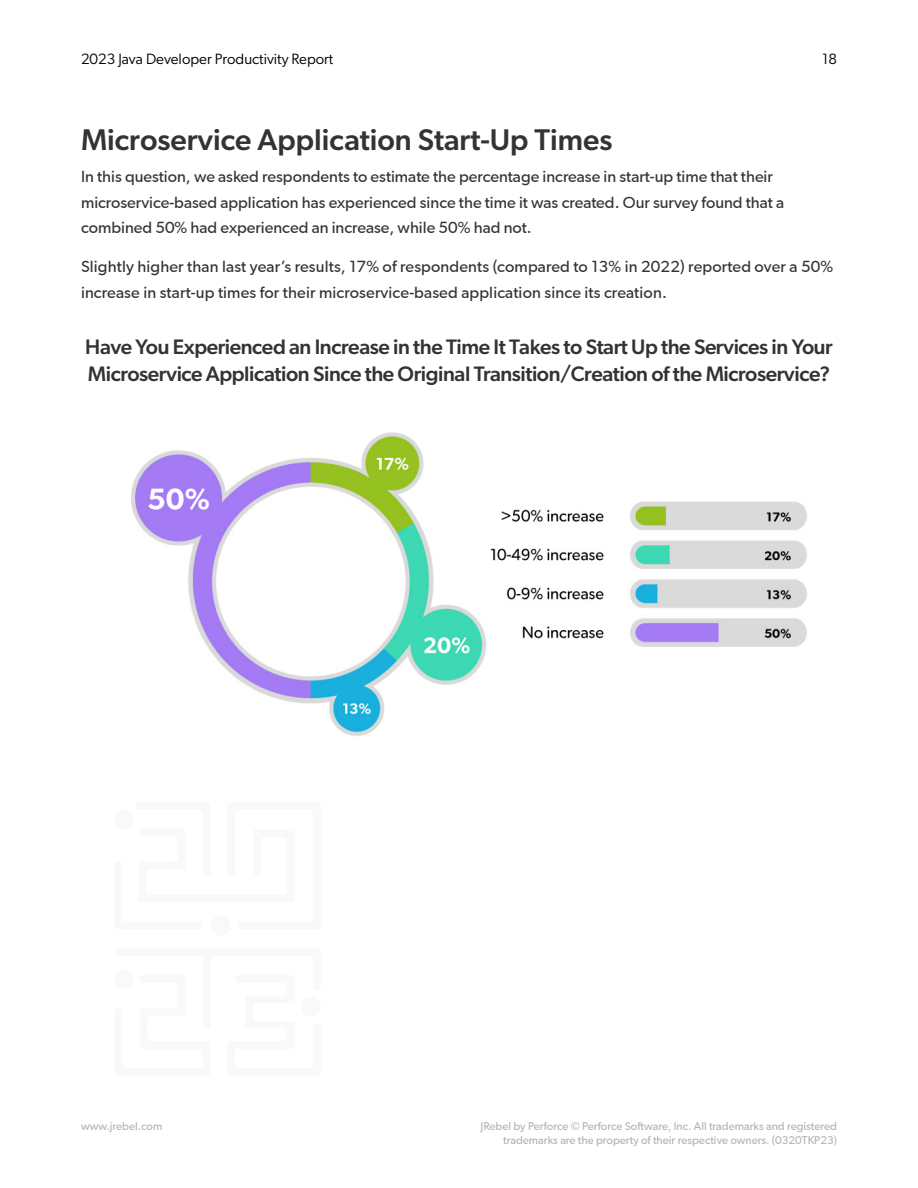
<style>
.page{position:relative;width:918px;height:1188px;background:#fff}
.page>*{position:absolute;margin:0;border:0;box-sizing:border-box;transform-origin:0 0}
.t1{font:500 30px "Gibson";color:#333}
.t2{font:500 21px/27px "Gibson";letter-spacing:-.02em;color:#333}
.t3{font:15px/25.5px "Gibson";color:#333}
.t4{font:15px "Gibson";color:#000}
.t5{font:10.5px/13.5px "Gibson";color:#b1b4b6;text-align:right}
</style>
<div class="page">
<img style="left:131px;top:432px;width:676px;height:304px">
<p class="t4" style="left:81px;top:49px;width:254px">2023 Java Developer Productivity Report</p>
<p class="t4" style="left:822px;top:49px;width:16px">18</p>
<h1 class="t1" style="left:81px;top:122px;width:533px">Microservice Application Start-Up Times</h1>
<p class="t3" style="left:81px;top:164px;width:705px">In this question, we asked respondents to estimate the percentage increase in start-up time that their microservice-based application has experienced since the time it was created. Our survey found that a combined 50% had experienced an increase, while 50% had not.</p>
<p class="t3" style="left:81px;top:254px;width:754px">Slightly higher than last year’s results, 17% of respondents (compared to 13% in 2022) reported over a 50% increase in start-up times for their microservice-based application since its creation.</p>
<h2 class="t2" style="left:85px;top:332px;width:749px">Have You Experienced an Increase in the Time It Takes to Start Up the Services in Your<br>Microservice Application Since the Original Transition/Creation of the Microservice?</h2>
<p class="t5" style="left:81px;top:1120px;width:83px">www.jrebel.com</p>
<p class="t5" style="left:481px;top:1120px;width:358px">JRebel by Perforce © Perforce Software, Inc. All trademarks and registered trademarks are the property of their respective owners. (0320TKP23)</p>
</div>
